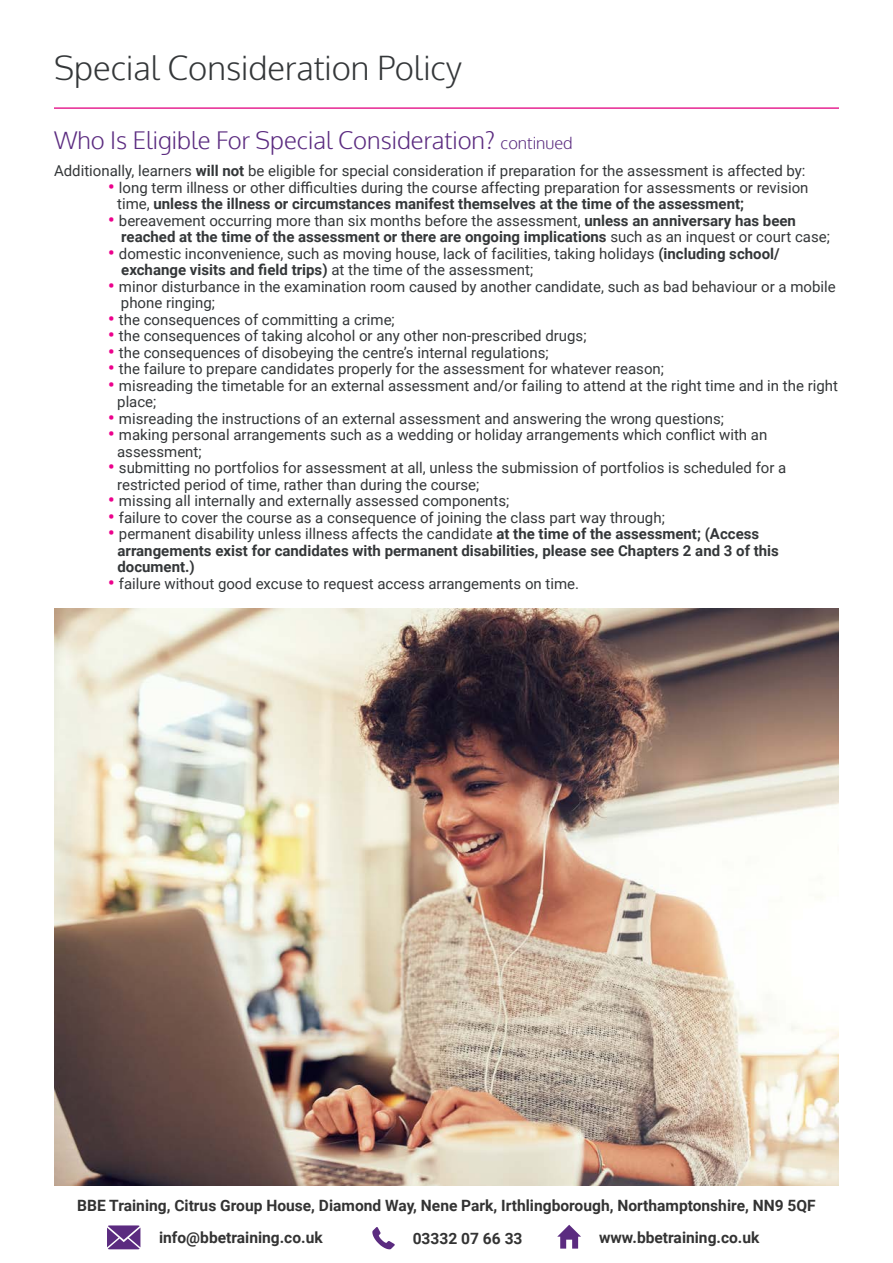
<style>
.page{position:relative;width:893px;height:1263px;background:#fff}
.page>*{position:absolute;margin:0;border:0;box-sizing:border-box;transform-origin:0 0}
.t1{font:300 33px "Oxygen";color:#343739}
.t2{font:300 24px "Oxygen";color:#5b2b80}
.t3{font:700 15.6px "Roboto";color:#333}
.t4{font:15px "Roboto";color:#343739}
.t5{font:700 15px "Roboto";color:#343739}
.s1{font-size:16.5px}
.s2{font-weight:700}
.s3{font-weight:700;font-size:18px;color:#ec008c}
.s4{font-weight:400}
</style>
<div class="page">
<svg style="left:107px;top:1225px;width:33px;height:24px"></svg>
<svg style="left:372px;top:1227px;width:23px;height:22px"></svg>
<svg style="left:557px;top:1225px;width:24px;height:23px"></svg>
<hr style="left:54px;top:107px;width:785px;height:2px;background:#e62592">
<img style="left:54px;top:608px;width:785px;height:577px">
<p class="t1" style="left:54px;top:48px;width:409px">Special Consideration Policy</p>
<p class="t2" style="left:54px;top:125px;width:520px">Who Is Eligible For Special Consideration? <span class="s1">continued</span></p>
<p class="t4" style="left:54px;top:160px;width:753px">Additionally, learners <span class="s2">will not</span> be eligible for special consideration if preparation for the assessment is affected by:</p>
<p class="t4" style="left:108px;top:177px;width:702px"><span class="s3">•</span> long term illness or other difficulties during the course affecting preparation for assessments or revision</p>
<p class="t5" style="left:117px;top:193px;width:628px"><span class="s4">time,</span> unless the illness or circumstances manifest themselves at the time of the assessment;</p>
<p class="t4" style="left:108px;top:210px;width:689px"><span class="s3">•</span> bereavement occurring more than six months before the assessment, <span class="s2">unless an anniversary has been</span></p>
<p class="t5" style="left:121px;top:226px;width:710px">reached at the time of the assessment or there are ongoing implications <span class="s4">such as an inquest or court case;</span></p>
<p class="t4" style="left:108px;top:243px;width:673px"><span class="s3">•</span> domestic inconvenience, such as moving house, lack of facilities, taking holidays <span class="s2">(including school/</span></p>
<p class="t5" style="left:121px;top:259px;width:413px">exchange visits and field trips) <span class="s4">at the time of the assessment;</span></p>
<p class="t4" style="left:108px;top:276px;width:729px"><span class="s3">•</span> minor disturbance in the examination room caused by another candidate, such as bad behaviour or a mobile</p>
<p class="t4" style="left:121px;top:292px;width:96px">phone ringing;</p>
<p class="t4" style="left:108px;top:309px;width:288px"><span class="s3">•</span> the consequences of committing a crime;</p>
<p class="t4" style="left:108px;top:325px;width:480px"><span class="s3">•</span> the consequences of taking alcohol or any other non-prescribed drugs;</p>
<p class="t4" style="left:108px;top:342px;width:442px"><span class="s3">•</span> the consequences of disobeying the centre’s internal regulations;</p>
<p class="t4" style="left:108px;top:358px;width:557px"><span class="s3">•</span> the failure to prepare candidates properly for the assessment for whatever reason;</p>
<p class="t4" style="left:108px;top:375px;width:732px"><span class="s3">•</span> misreading the timetable for an external assessment and/or failing to attend at the right time and in the right</p>
<p class="t4" style="left:117px;top:391px;width:41px">place;</p>
<p class="t4" style="left:108px;top:408px;width:618px"><span class="s3">•</span> misreading the instructions of an external assessment and answering the wrong questions;</p>
<p class="t4" style="left:108px;top:424px;width:661px"><span class="s3">•</span> making personal arrangements such as a wedding or holiday arrangements which conflict with an</p>
<p class="t4" style="left:117px;top:441px;width:86px">assessment;</p>
<p class="t4" style="left:108px;top:457px;width:680px"><span class="s3">•</span> submitting no portfolios for assessment at all, unless the submission of portfolios is scheduled for a</p>
<p class="t4" style="left:117px;top:474px;width:364px">restricted period of time, rather than during the course;</p>
<p class="t4" style="left:108px;top:490px;width:403px"><span class="s3">•</span> missing all internally and externally assessed components;</p>
<p class="t4" style="left:108px;top:507px;width:558px"><span class="s3">•</span> failure to cover the course as a consequence of joining the class part way through;</p>
<p class="t4" style="left:108px;top:523px;width:653px"><span class="s3">•</span> permanent disability unless illness affects the candidate <span class="s2">at the time of the assessment; (Access</span></p>
<p class="t5" style="left:117px;top:540px;width:663px">arrangements exist for candidates with permanent disabilities, please see Chapters 2 and 3 of this</p>
<p class="t5" style="left:117px;top:556px;width:79px">document.)</p>
<p class="t4" style="left:108px;top:573px;width:473px"><span class="s3">•</span> failure without good excuse to request access arrangements on time.</p>
<p class="t3" style="left:77px;top:1195px;width:740px">BBE Training, Citrus Group House, Diamond Way, Nene Park, Irthlingborough, Northamptonshire, NN9 5QF</p>
<p class="t3" style="left:159px;top:1227px;width:165px">info@bbetraining.co.uk</p>
<p class="t3" style="left:413px;top:1227px;width:111px">03332 07 66 33</p>
<p class="t3" style="left:599px;top:1226px;width:162px">www.bbetraining.co.uk</p>
</div>
